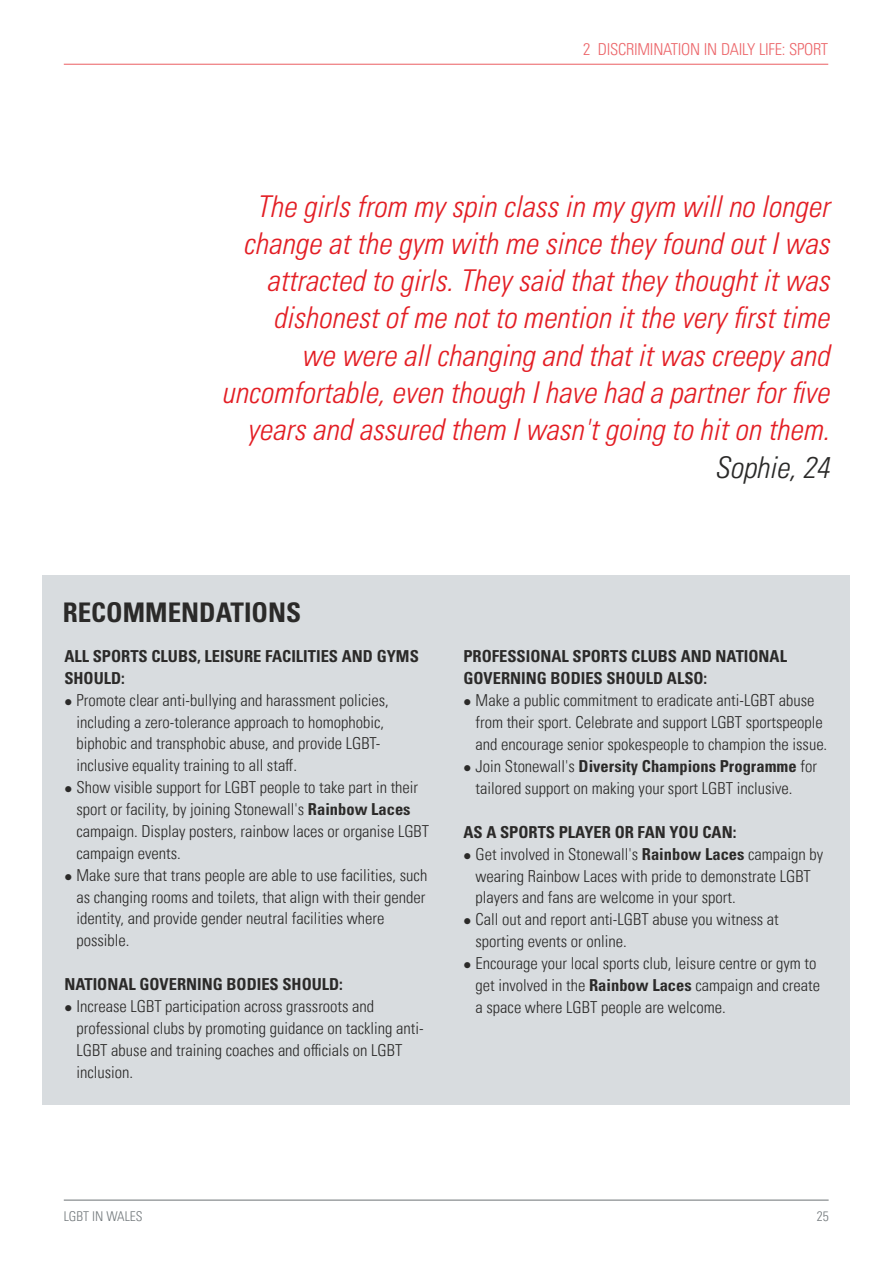
<style>
.page{position:relative;width:893px;height:1263px;background:#fff}
.page>*{position:absolute;margin:0;border:0;box-sizing:border-box;transform-origin:0 0}
.t1{font:italic 300 condensed 30px/37.2px "Univers LT Pro";color:#e31e24;text-align:right}
.t2{font:italic 300 condensed 30px "Univers LT Pro";color:#2b2a29}
.t3{font:700 condensed 27px "Univers LT Pro";color:#2b2a29}
.t4{font:300 condensed 16.5px/21.9px "Univers LT Pro";color:#2b2a29}
.t5{font:700 condensed 16.5px/22px "Univers LT Pro";color:#2b2a29}
.t6{font:300 condensed 16.5px "Univers LT Pro";letter-spacing:-.02em;color:#ec676b}
.t7{font:300 condensed 13.5px "Univers LT Pro";color:#747a7d}
.s1{font-weight:700}
</style>
<div class="page">
<div style="left:43px;top:575px;width:807px;height:529px;background:#d8dcdf"></div>
<hr style="left:64px;top:1199px;width:765px;height:1px;background:#747a7d">
<hr style="left:64px;top:64px;width:764px;height:1px;background:#ec676b">
<p class="t6" style="left:583px;top:43px;width:246px">2 DISCRIMINATION IN DAILY LIFE: SPORT</p>
<p class="t1" style="left:221px;top:191px;width:609px">The girls from my spin class in my gym will no longer change at the gym with me since they found out I was attracted to girls. They said that they thought it was dishonest of me not to mention it the very first time<br>we were all changing and that it was creepy and uncomfortable, even though I have had a partner for five years and assured them I wasn't going to hit on them.</p>
<h1 class="t2" style="left:714px;top:456px;width:116px">Sophie, 24</h1>
<h2 class="t3" style="left:63px;top:602px;width:240px">RECOMMENDATIONS</h2>
<p class="t5" style="left:64px;top:647px;width:356px">ALL SPORTS CLUBS, LEISURE FACILITIES AND GYMS<br>SHOULD:</p>
<p class="t4" style="left:76px;top:691px;width:314px;text-indent:-12px">● Promote clear anti-bullying and harassment policies, including a zero-tolerance approach to homophobic, biphobic and transphobic abuse, and provide LGBT&shy;inclusive equality training to all staff.</p>
<p class="t4" style="left:76px;top:778px;width:354px;text-indent:-12px">● Show visible support for LGBT people to take part in their sport or facility, by joining Stonewall's <span class="s1">Rainbow Laces </span>campaign. Display posters, rainbow laces or organise LGBT campaign events.</p>
<p class="t4" style="left:76px;top:866px;width:352px;text-indent:-12px">● Make sure that trans people are able to use facilities, such as changing rooms and toilets, that align with their gender identity, and provide gender neutral facilities where possible.</p>
<p class="t5" style="left:64px;top:976px;width:280px">NATIONAL GOVERNING BODIES SHOULD:</p>
<p class="t4" style="left:76px;top:998px;width:349px;text-indent:-12px">● Increase LGBT participation across grassroots and professional clubs by promoting guidance on tackling anti-LGBT abuse and training coaches and officials on LGBT inclusion.</p>
<p class="t5" style="left:463px;top:647px;width:325px">PROFESSIONAL SPORTS CLUBS AND NATIONAL<br>GOVERNING BODIES SHOULD ALSO:</p>
<p class="t4" style="left:475px;top:691px;width:353px;text-indent:-12px">● Make a public commitment to eradicate anti-LGBT abuse from their sport. Celebrate and support LGBT sportspeople and encourage senior spokespeople to champion the issue.</p>
<p class="t4" style="left:475px;top:757px;width:343px;text-indent:-12px">● Join Stonewall's <span class="s1">Diversity Champions Programme</span> for tailored support on making your sport LGBT inclusive.</p>
<p class="t5" style="left:463px;top:823px;width:274px">AS A SPORTS PLAYER OR FAN YOU CAN:</p>
<p class="t4" style="left:475px;top:845px;width:349px;text-indent:-12px">● Get involved in Stonewall's <span class="s1">Rainbow Laces</span> campaign by wearing Rainbow Laces with pride to demonstrate LGBT players and fans are welcome in your sport.</p>
<p class="t4" style="left:475px;top:910px;width:305px;text-indent:-12px">● Call out and report anti-LGBT abuse you witness at sporting events or online.</p>
<p class="t4" style="left:475px;top:954px;width:346px;text-indent:-12px">● Encourage your local sports club, leisure centre or gym to get involved in the <span class="s1">Rainbow Laces</span> campaign and create a space where LGBT people are welcome.</p>
<p class="t7" style="left:64px;top:1211px;width:80px">LGBT IN WALES</p>
<p class="t7" style="left:817px;top:1211px;width:13px">25</p>
</div>
